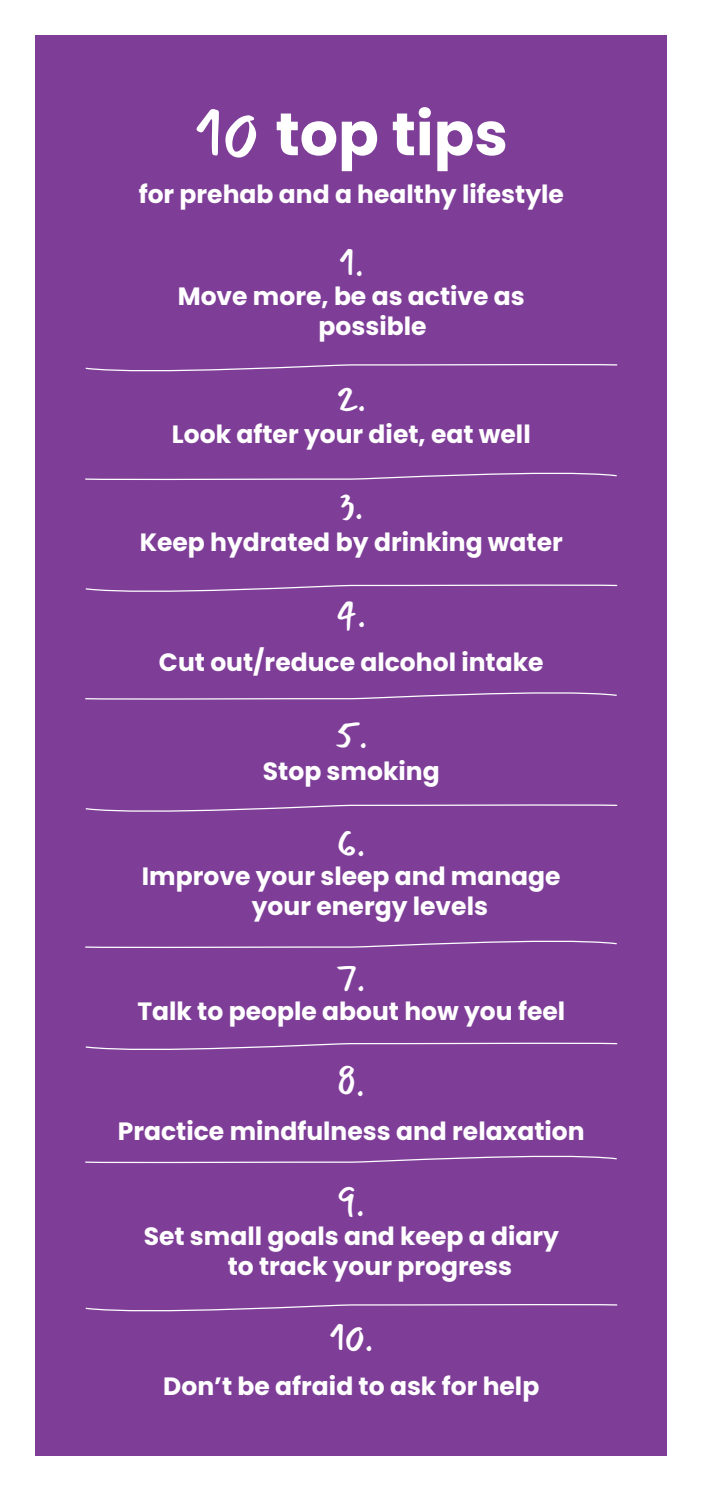
<style>
.page{position:relative;width:702px;height:1489px;background:#fff}
.page>*{position:absolute;margin:0;border:0;box-sizing:border-box;transform-origin:0 0}
.t1{font:700 60px "Poppins";color:#fff}
.t2{font:37.5px "Mansalva";color:#fff}
.t3{font:700 25px "Poppins";color:#fff}
.s1{font-family:"Mansalva";font-weight:400;font-size:67.5px}
</style>
<div class="page">
<div style="left:36px;top:36px;width:630px;height:1419px;background:#7e3e98"></div>
<svg style="left:85px;top:472px;width:532px;height:8px"></svg>
<svg style="left:85px;top:692px;width:532px;height:8px"></svg>
<svg style="left:85px;top:940px;width:532px;height:8px"></svg>
<svg style="left:85px;top:1155px;width:532px;height:8px"></svg>
<svg style="left:85px;top:1304px;width:533px;height:8px"></svg>
<svg style="left:85px;top:1042px;width:533px;height:8px"></svg>
<svg style="left:85px;top:804px;width:533px;height:8px"></svg>
<svg style="left:85px;top:584px;width:533px;height:8px"></svg>
<svg style="left:85px;top:364px;width:533px;height:8px"></svg>
<p class="t1" style="left:195px;top:99px;width:314px"><span class="s1">10</span> top tips</p>
<p class="t3" style="left:139px;top:179px;width:426px">for prehab and a healthy lifestyle</p>
<p class="t2" style="left:339px;top:233px;width:26px">1.</p>
<p class="t3" style="left:178px;top:282px;width:349px">Move more, be as active as</p>
<p class="t3" style="left:318px;top:312px;width:109px">possible</p>
<p class="t2" style="left:336px;top:368px;width:31px">2.</p>
<p class="t3" style="left:172px;top:420px;width:360px">Look after your diet, eat well</p>
<p class="t2" style="left:339px;top:476px;width:25px">3.</p>
<p class="t3" style="left:140px;top:528px;width:424px">Keep hydrated by drinking water</p>
<p class="t2" style="left:336px;top:584px;width:31px">4.</p>
<p class="t3" style="left:159px;top:648px;width:386px">Cut out/reduce alcohol intake</p>
<p class="t2" style="left:335px;top:704px;width:34px">5.</p>
<p class="t3" style="left:263px;top:756px;width:178px">Stop smoking</p>
<p class="t2" style="left:337px;top:812px;width:29px">6.</p>
<p class="t3" style="left:142px;top:861px;width:420px">Improve your sleep and manage</p>
<p class="t3" style="left:252px;top:891px;width:238px">your energy levels</p>
<p class="t2" style="left:337px;top:947px;width:29px">7.</p>
<p class="t3" style="left:137px;top:996px;width:429px">Talk to people about how you feel</p>
<p class="t2" style="left:338px;top:1052px;width:28px">8.</p>
<p class="t3" style="left:118px;top:1116px;width:468px">Practice mindfulness and relaxation</p>
<p class="t2" style="left:338px;top:1172px;width:28px">9.</p>
<p class="t3" style="left:144px;top:1221px;width:416px">Set small goals and keep a diary</p>
<p class="t3" style="left:228px;top:1251px;width:286px">to track your progress</p>
<p class="t2" style="left:329px;top:1307px;width:45px">10.</p>
<p class="t3" style="left:163px;top:1371px;width:377px">Don’t be afraid to ask for help</p>
</div>
